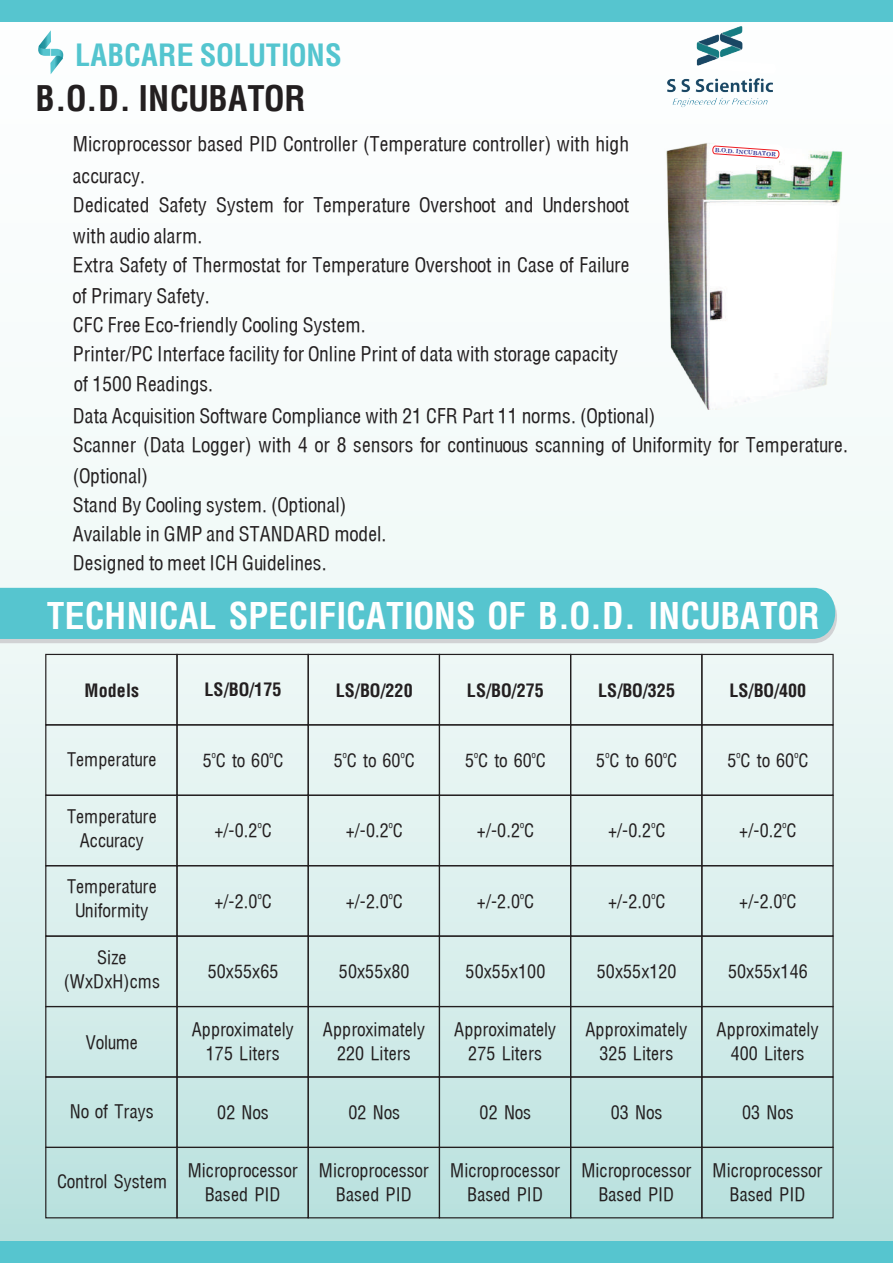
<style>
.page{position:relative;width:893px;height:1263px;background:#fff}
.page>*{position:absolute;margin:0;border:0;box-sizing:border-box;transform-origin:0 0}
.t1{font:36px "VNI Helve Condense Bold";color:#fff}
.t2{font:34.5px "VNI Helve Condense Bold";color:#231f20}
.t3{font:30px "VNI Helve Condense Bold";color:#54c5cf}
.t4{font:19.5px/31.5px "VNI Helve Condense";color:#231f20}
.t5{font:18px/24.2px "VNI Helve Condense";color:#231f20;text-align:center}
.t6{font:18px "VNI Helve Condense Bold";color:#231f20}
.t7{font:9px "VNI Helve Condense";color:#231f20}
.t8{font:700 5.7px "Century Schoolbook";color:#2e3092}
</style>
<div class="page">
<div style="left:0;top:0;width:893px;height:1263px;background:linear-gradient(to bottom,#fff,#c4e6e2)"></div>
<svg style="left:0;top:588px;width:845px;height:55px;background:#61c6cf"></svg>
<div style="left:45px;top:654px;width:133px;height:71px;border:1px solid #231f20"></div>
<div style="left:45px;top:724px;width:133px;height:72px;border:1px solid #231f20"></div>
<div style="left:45px;top:795px;width:133px;height:71px;border:1px solid #231f20"></div>
<div style="left:45px;top:865px;width:133px;height:72px;border:1px solid #231f20"></div>
<div style="left:45px;top:935px;width:133px;height:72px;border:1px solid #231f20"></div>
<div style="left:45px;top:1006px;width:133px;height:71px;border:1px solid #231f20"></div>
<div style="left:45px;top:1076px;width:133px;height:72px;border:1px solid #231f20"></div>
<div style="left:176px;top:654px;width:133px;height:71px;border:1px solid #231f20"></div>
<div style="left:176px;top:724px;width:133px;height:72px;border:1px solid #231f20"></div>
<div style="left:176px;top:795px;width:133px;height:71px;border:1px solid #231f20"></div>
<div style="left:176px;top:865px;width:133px;height:72px;border:1px solid #231f20"></div>
<div style="left:176px;top:935px;width:133px;height:72px;border:1px solid #231f20"></div>
<div style="left:176px;top:1006px;width:133px;height:71px;border:1px solid #231f20"></div>
<div style="left:176px;top:1076px;width:133px;height:72px;border:1px solid #231f20"></div>
<div style="left:308px;top:654px;width:132px;height:71px;border:1px solid #231f20"></div>
<div style="left:308px;top:724px;width:132px;height:72px;border:1px solid #231f20"></div>
<div style="left:308px;top:795px;width:132px;height:71px;border:1px solid #231f20"></div>
<div style="left:308px;top:865px;width:132px;height:72px;border:1px solid #231f20"></div>
<div style="left:308px;top:935px;width:132px;height:72px;border:1px solid #231f20"></div>
<div style="left:308px;top:1006px;width:132px;height:71px;border:1px solid #231f20"></div>
<div style="left:308px;top:1076px;width:132px;height:72px;border:1px solid #231f20"></div>
<div style="left:439px;top:654px;width:132px;height:71px;border:1px solid #231f20"></div>
<div style="left:439px;top:724px;width:132px;height:72px;border:1px solid #231f20"></div>
<div style="left:439px;top:795px;width:132px;height:71px;border:1px solid #231f20"></div>
<div style="left:439px;top:865px;width:132px;height:72px;border:1px solid #231f20"></div>
<div style="left:439px;top:935px;width:132px;height:72px;border:1px solid #231f20"></div>
<div style="left:439px;top:1006px;width:132px;height:71px;border:1px solid #231f20"></div>
<div style="left:439px;top:1076px;width:132px;height:72px;border:1px solid #231f20"></div>
<div style="left:570px;top:654px;width:132px;height:71px;border:1px solid #231f20"></div>
<div style="left:570px;top:724px;width:132px;height:72px;border:1px solid #231f20"></div>
<div style="left:570px;top:795px;width:132px;height:71px;border:1px solid #231f20"></div>
<div style="left:570px;top:865px;width:132px;height:72px;border:1px solid #231f20"></div>
<div style="left:570px;top:935px;width:132px;height:72px;border:1px solid #231f20"></div>
<div style="left:570px;top:1006px;width:132px;height:71px;border:1px solid #231f20"></div>
<div style="left:570px;top:1076px;width:132px;height:72px;border:1px solid #231f20"></div>
<div style="left:701px;top:654px;width:133px;height:71px;border:1px solid #231f20"></div>
<div style="left:701px;top:724px;width:133px;height:72px;border:1px solid #231f20"></div>
<div style="left:701px;top:795px;width:133px;height:71px;border:1px solid #231f20"></div>
<div style="left:701px;top:865px;width:133px;height:72px;border:1px solid #231f20"></div>
<div style="left:701px;top:935px;width:133px;height:72px;border:1px solid #231f20"></div>
<div style="left:701px;top:1006px;width:133px;height:71px;border:1px solid #231f20"></div>
<div style="left:701px;top:1076px;width:133px;height:72px;border:1px solid #231f20"></div>
<div style="left:45px;top:1147px;width:133px;height:71px;border:1px solid #231f20"></div>
<div style="left:176px;top:1147px;width:133px;height:71px;border:1px solid #231f20"></div>
<div style="left:308px;top:1147px;width:132px;height:71px;border:1px solid #231f20"></div>
<div style="left:439px;top:1147px;width:132px;height:71px;border:1px solid #231f20"></div>
<div style="left:570px;top:1147px;width:132px;height:71px;border:1px solid #231f20"></div>
<div style="left:701px;top:1147px;width:133px;height:71px;border:1px solid #231f20"></div>
<img style="left:658px;top:143px;width:189px;height:267px">
<svg style="left:38px;top:30px;width:25px;height:44px"></svg>
<div style="left:0;top:0;width:893px;height:21px;background:#56c5cf"></div>
<div style="left:0;top:1242px;width:893px;height:21px;background:#56c5cf"></div>
<img style="left:647px;top:23px;width:149px;height:85px">
<div style="left:710px;top:144px;width:74px;height:16px;background:#fff;border-radius:8px"></div>
<svg style="left:712px;top:145px;width:68px;height:13px"></svg>
<h3 class="t3" style="left:75px;top:30px;width:268px">LABCARE SOLUTIONS</h3>
<h2 class="t2" style="left:36px;top:71px;width:272px">B.O.D. INCUBATOR</h2>
<p class="t4" style="left:73px;top:127px;width:558px">Microprocessor based PID Controller (Temperature controller) with high accuracy.</p>
<p class="t4" style="left:73px;top:187px;width:558px">Dedicated Safety System for Temperature Overshoot and Undershoot with audio alarm.</p>
<p class="t4" style="left:73px;top:247px;width:558px">Extra Safety of Thermostat for Temperature Overshoot in Case of Failure of Primary Safety.</p>
<p class="t4" style="left:73px;top:309px;width:547px;line-height:28.8px">CFC Free Eco-friendly Cooling System.<br>Printer/PC Interface facility for Online Print of data with storage capacity</p>
<p class="t8" style="left:715px;top:146px;width:63px;rotate:4deg">B.O.D. INCUBATOR</p>
<p class="t4" style="left:73px;top:367px;width:584px">of 1500 Readings.<br>Data Acquisition Software Compliance with 21 CFR Part 11 norms. (Optional)</p>
<p class="t4" style="left:73px;top:427px;width:777px">Scanner (Data Logger) with 4 or 8 sensors for continuous scanning of Uniformity for Temperature. (Optional)</p>
<p class="t4" style="left:73px;top:489px;width:315px;line-height:28.8px">Stand By Cooling system. (Optional)<br>Available in GMP and STANDARD model.<br>Designed to meet ICH Guidelines.</p>
<h1 class="t1" style="left:47px;top:587px;width:775px">TECHNICAL SPECIFICATIONS OF B.O.D. INCUBATOR</h1>
<p class="t6" style="left:84px;top:676px;width:56px">Models</p>
<p class="t5" style="left:67px;top:745px;width:91px">Temperature</p>
<p class="t5" style="left:67px;top:803px;width:91px">Temperature<br>Accuracy</p>
<p class="t5" style="left:67px;top:873px;width:91px">Temperature<br>Uniformity</p>
<p class="t5" style="left:64px;top:943px;width:98px">Size (WxDxH)cms</p>
<p class="t5" style="left:86px;top:1029px;width:53px">Volume</p>
<p class="t5" style="left:70px;top:1097px;width:86px">No of Trays</p>
<p class="t5" style="left:57px;top:1168px;width:112px">Control System</p>
<p class="t6" style="left:205px;top:675px;width:79px">LS/BO/175</p>
<p class="t6" style="left:336px;top:676px;width:79px">LS/BO/220</p>
<p class="t6" style="left:467px;top:676px;width:79px">LS/BO/275</p>
<p class="t6" style="left:598px;top:676px;width:79px">LS/BO/325</p>
<p class="t6" style="left:729px;top:676px;width:79px">LS/BO/400</p>
<p class="t5" style="left:203px;top:747px;width:82px">5 C to 60 C</p>
<p class="t7" style="left:343px;top:748px;width:5px">o</p>
<p class="t7" style="left:401px;top:748px;width:5px">o</p>
<p class="t7" style="left:212px;top:748px;width:5px">o</p>
<p class="t7" style="left:270px;top:748px;width:5px">o</p>
<p class="t5" style="left:334px;top:747px;width:83px">5 C to 60 C</p>
<p class="t7" style="left:474px;top:748px;width:5px">o</p>
<p class="t7" style="left:532px;top:748px;width:5px">o</p>
<p class="t5" style="left:465px;top:747px;width:82px">5 C to 60 C</p>
<p class="t7" style="left:605px;top:748px;width:5px">o</p>
<p class="t7" style="left:663px;top:748px;width:5px">o</p>
<p class="t5" style="left:596px;top:747px;width:82px">5 C to 60 C</p>
<p class="t7" style="left:737px;top:748px;width:5px">o</p>
<p class="t7" style="left:794px;top:748px;width:5px">o</p>
<p class="t5" style="left:727px;top:747px;width:83px">5 C to 60 C</p>
<p class="t5" style="left:214px;top:817px;width:59px">+/-0.2 C</p>
<p class="t7" style="left:389px;top:818px;width:5px">o</p>
<p class="t7" style="left:258px;top:818px;width:5px">o</p>
<p class="t5" style="left:346px;top:817px;width:59px">+/-0.2 C</p>
<p class="t7" style="left:520px;top:818px;width:5px">o</p>
<p class="t5" style="left:477px;top:817px;width:59px">+/-0.2 C</p>
<p class="t7" style="left:651px;top:818px;width:5px">o</p>
<p class="t5" style="left:608px;top:817px;width:59px">+/-0.2 C</p>
<p class="t7" style="left:782px;top:818px;width:5px">o</p>
<p class="t5" style="left:739px;top:817px;width:59px">+/-0.2 C</p>
<p class="t5" style="left:214px;top:887px;width:59px">+/-2.0 C</p>
<p class="t7" style="left:389px;top:888px;width:5px">o</p>
<p class="t7" style="left:258px;top:888px;width:5px">o</p>
<p class="t5" style="left:346px;top:887px;width:59px">+/-2.0 C</p>
<p class="t7" style="left:520px;top:888px;width:5px">o</p>
<p class="t5" style="left:477px;top:887px;width:59px">+/-2.0 C</p>
<p class="t7" style="left:651px;top:888px;width:5px">o</p>
<p class="t5" style="left:608px;top:887px;width:59px">+/-2.0 C</p>
<p class="t7" style="left:782px;top:888px;width:5px">o</p>
<p class="t5" style="left:739px;top:887px;width:59px">+/-2.0 C</p>
<p class="t5" style="left:208px;top:958px;width:72px">50x55x65</p>
<p class="t5" style="left:339px;top:958px;width:72px">50x55x80</p>
<p class="t5" style="left:466px;top:958px;width:81px">50x55x100</p>
<p class="t5" style="left:597px;top:958px;width:81px">50x55x120</p>
<p class="t5" style="left:728px;top:958px;width:81px">50x55x146</p>
<p class="t5" style="left:192px;top:1016px;width:104px">Approximately<br>175 Liters</p>
<p class="t5" style="left:323px;top:1016px;width:104px">Approximately<br>220 Liters</p>
<p class="t5" style="left:454px;top:1016px;width:104px">Approximately<br>275 Liters</p>
<p class="t5" style="left:585px;top:1016px;width:104px">Approximately<br>325 Liters</p>
<p class="t5" style="left:717px;top:1016px;width:104px">Approximately<br>400 Liters</p>
<p class="t5" style="left:217px;top:1099px;width:53px">02 Nos</p>
<p class="t5" style="left:348px;top:1099px;width:53px">02 Nos</p>
<p class="t5" style="left:480px;top:1099px;width:53px">02 Nos</p>
<p class="t5" style="left:611px;top:1099px;width:53px">03 Nos</p>
<p class="t5" style="left:742px;top:1099px;width:53px">03 Nos</p>
<p class="t5" style="left:188px;top:1157px;width:112px">Microprocessor<br>Based PID</p>
<p class="t5" style="left:319px;top:1157px;width:112px">Microprocessor<br>Based PID</p>
<p class="t5" style="left:450px;top:1157px;width:112px">Microprocessor<br>Based PID</p>
<p class="t5" style="left:581px;top:1157px;width:112px">Microprocessor<br>Based PID</p>
<p class="t5" style="left:713px;top:1157px;width:112px">Microprocessor<br>Based PID</p>
</div>
